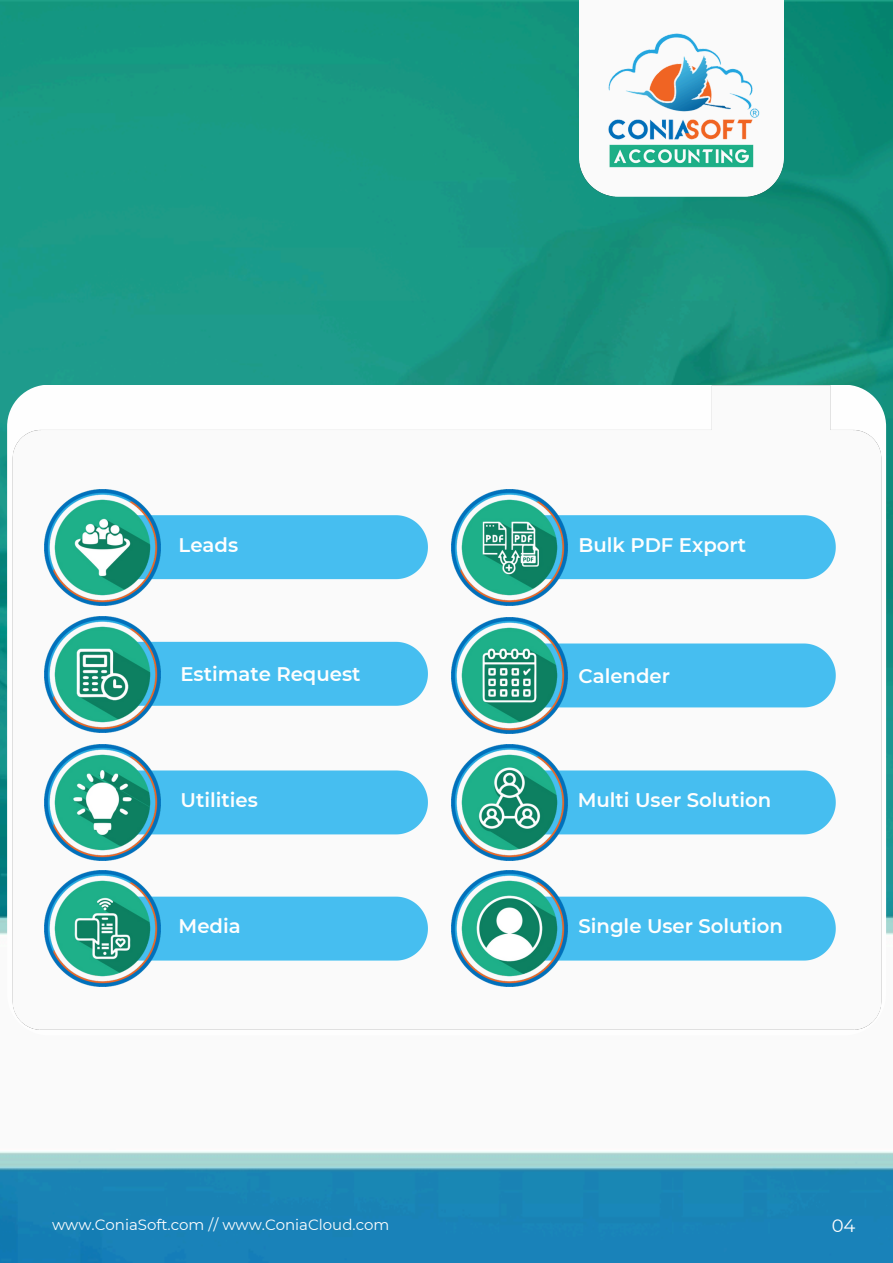
<style>
.page{position:relative;width:893px;height:1263px;background:#fff}
.page>*{position:absolute;margin:0;border:0;box-sizing:border-box;transform-origin:0 0}
.t1{font:600 19.65px "Montserrat";color:#fefefe}
.t2{font:17.92px "Montserrat";color:#fefefe}
.t3{font:15px "Montserrat";color:#fefefe}
</style>
<div class="page">
<img style="left:0;top:0;width:893px;height:1263px">
<img style="left:7px;top:380px;width:879px;height:655px">
<img style="left:452px;top:618px;width:115px;height:116px">
<img style="left:45px;top:616px;width:116px;height:116px">
<img style="left:45px;top:490px;width:116px;height:115px">
<img style="left:45px;top:871px;width:116px;height:115px">
<img style="left:45px;top:745px;width:116px;height:115px">
<img style="left:452px;top:490px;width:115px;height:115px">
<img style="left:452px;top:871px;width:115px;height:115px">
<img style="left:452px;top:745px;width:115px;height:115px">
<img style="left:579px;top:0;width:204px;height:196px">
<img style="left:531px;top:10px;width:305px;height:178px">
<p class="t1" style="left:179px;top:533px;width:61px">Leads</p>
<h1 class="t1" style="left:578px;top:533px;width:169px">Bulk PDF Export</h1>
<h1 class="t1" style="left:180px;top:662px;width:182px">Estimate Request</h1>
<p class="t1" style="left:578px;top:663px;width:93px">Calender</p>
<p class="t1" style="left:181px;top:788px;width:79px">Utilities</p>
<h1 class="t1" style="left:179px;top:914px;width:64px">Media</h1>
<p class="t1" style="left:577px;top:788px;width:195px">Multi User Solution</p>
<h1 class="t1" style="left:578px;top:914px;width:206px">Single User Solution</h1>
<p class="t3" style="left:52px;top:1215px;width:339px">www.ConiaSoft.com // www.ConiaCloud.com</p>
<p class="t2" style="left:831px;top:1214px;width:25px">04</p>
</div>
